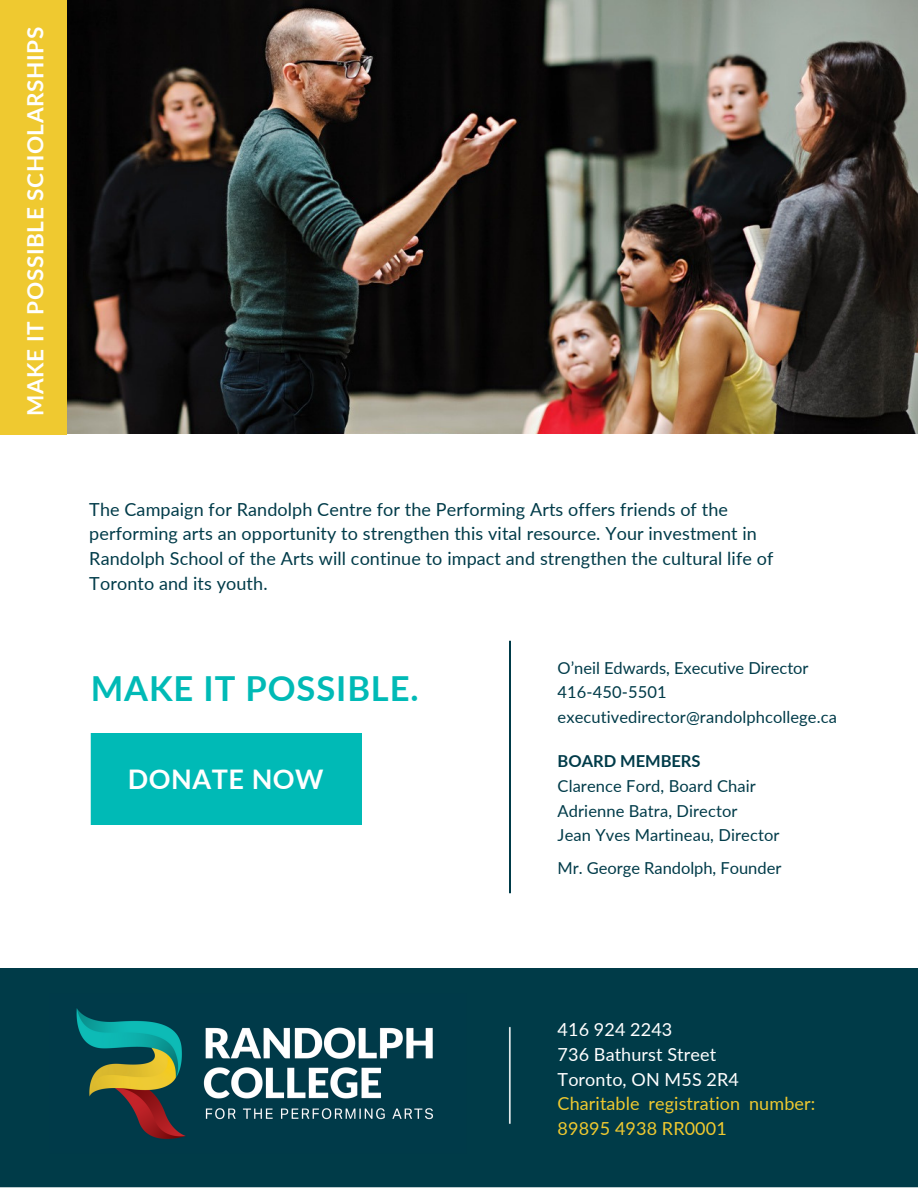
<style>
.page{position:relative;width:918px;height:1188px;background:#fff}
.page>*{position:absolute;margin:0;border:0;box-sizing:border-box;transform-origin:0 0}
.t1{font:700 34.5px "Lato";letter-spacing:.025em;color:#00bab6}
.t2{font:700 27px "Lato";letter-spacing:.02em;color:#fff}
.t3{font:700 22.5px "Lato";letter-spacing:.025em;color:#fff}
.t4{font:18px/24.8px "Lato";letter-spacing:.005em;color:#003b49}
.t5{font:18px/24.8px "Lato";letter-spacing:.005em;color:#efc930}
.t6{font:18px "Lato";letter-spacing:.005em;color:#fff}
.t7{font:16.5px/24.8px "Lato";letter-spacing:.005em;color:#003b49}
.t8{font:700 16.5px "Lato";color:#003b49}
</style>
<div class="page">
<img style="left:66px;top:0;width:852px;height:433px">
<div style="left:0;top:0;width:66px;height:434px;background:#efc930"></div>
<div style="left:90px;top:734px;width:271px;height:91px;background:#00bab6"></div>
<img style="left:509px;top:640px;width:2px;height:254px">
<img style="left:0;top:968px;width:918px;height:1px">
<div style="left:0;top:969px;width:918px;height:219px;background:#003b48"></div>
<img style="left:49px;top:994px;width:417px;height:159px">
<p class="t3" style="left:21px;top:416px;width:390px;rotate:-90deg">MAKE IT POSSIBLE SCHOLARSHIPS</p>
<p class="t4" style="left:89px;top:496px;width:686px">The Campaign for Randolph Centre for the Performing Arts offers friends of the performing arts an opportunity to strengthen this vital resource. Your investment in Randolph School of the Arts will continue to impact and strengthen the cultural life of Toronto and its youth.</p>
<p class="t1" style="left:91px;top:667px;width:329px">MAKE IT POSSIBLE.</p>
<p class="t2" style="left:128px;top:762px;width:197px">DONATE NOW</p>
<p class="t7" style="left:558px;top:655px;width:252px">O’neil Edwards, Executive Director</p>
<p class="t7" style="left:558px;top:680px;width:281px">416-450-5501 executivedirector@randolphcollege.ca</p>
<p class="t8" style="left:558px;top:751px;width:145px">BOARD MEMBERS</p>
<p class="t7" style="left:558px;top:773px;width:200px">Clarence Ford, Board Chair</p>
<p class="t7" style="left:558px;top:798px;width:181px">Adrienne Batra, Director</p>
<p class="t7" style="left:558px;top:823px;width:223px">Jean Yves Martineau, Director</p>
<p class="t7" style="left:558px;top:855px;width:225px">Mr. George Randolph, Founder</p>
<p class="t6" style="left:558px;top:1018px;width:116px">416 924 2243</p>
<p class="t6" style="left:558px;top:1043px;width:160px">736 Bathurst Street</p>
<p class="t6" style="left:558px;top:1068px;width:183px">Toronto, ON M5S 2R4</p>
<p class="t5" style="left:558px;top:1091px;width:259px">Charitable registration number:<br>89895 4938 RR0001</p>
</div>
